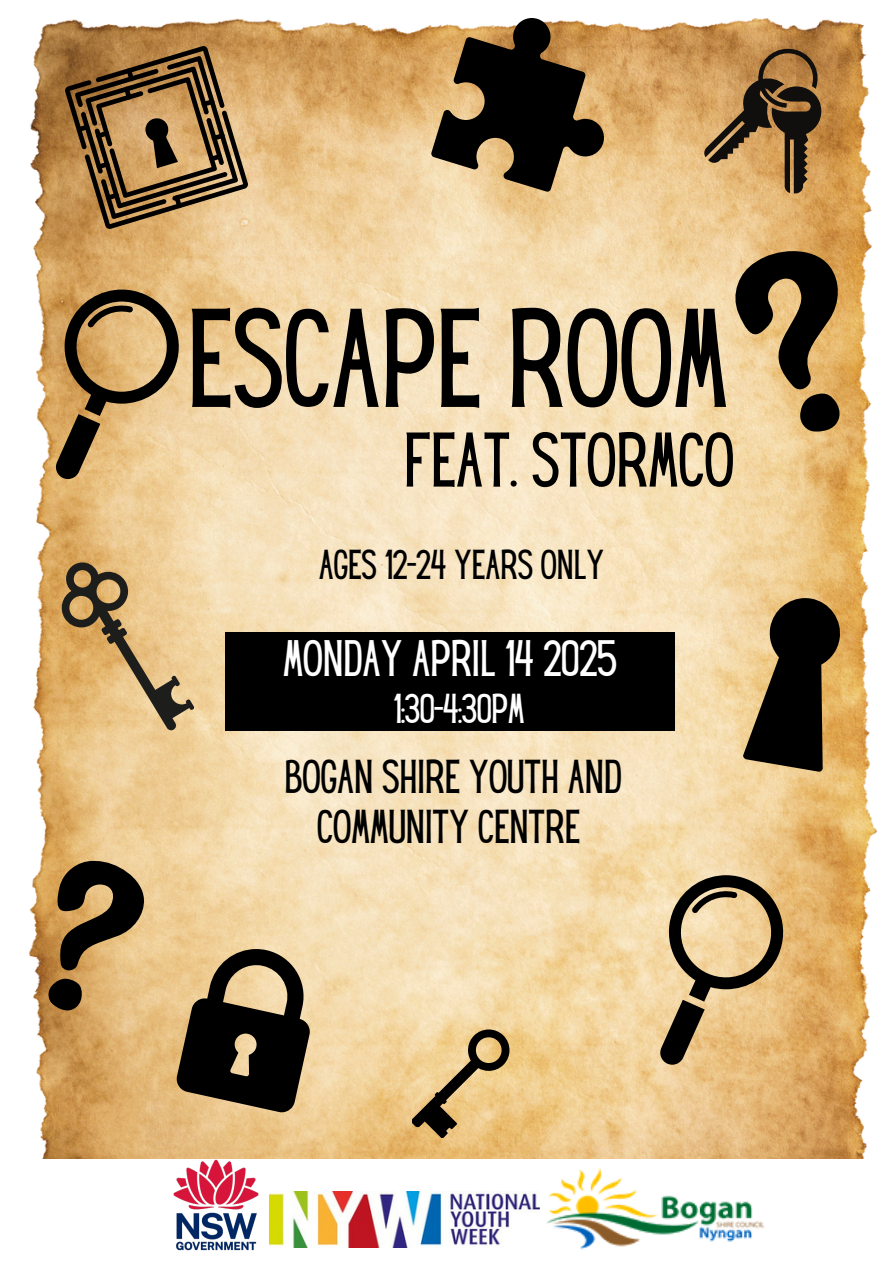
<style>
.page{position:relative;width:894px;height:1264px;background:#fff}
.page>*{position:absolute;margin:0;border:0;box-sizing:border-box;transform-origin:0 0}
.t1{font:122.7px "Hey Gotcha";color:#000}
.t2{font:67.5px "Hey Gotcha";color:#000}
.t3{font:44.85px "Hey Gotcha";color:#fff}
.t4{font:41.55px "Hey Gotcha";color:#000}
.t5{font:36.6px "Hey Gotcha";color:#000}
.t6{font:36.6px "Hey Gotcha";color:#fff}
</style>
<div class="page">
<img style="left:30px;top:18px;width:846px;height:1140px">
<svg style="left:57px;top:860px;width:87px;height:110px;background:#6c5839"></svg>
<svg style="left:48px;top:978px;width:34px;height:32px"></svg>
<svg style="left:55px;top:289px;width:124px;height:190px;background:#aa8b5d"></svg>
<svg style="left:62px;top:562px;width:132px;height:168px;background:#c4a470"></svg>
<svg style="left:177px;top:949px;width:133px;height:163px;background:#5f523d"></svg>
<svg style="left:64px;top:46px;width:184px;height:183px;background:#937246"></svg>
<img style="left:166px;top:1151px;width:99px;height:100px">
<svg style="left:411px;top:1029px;width:98px;height:109px;background:#bda270"></svg>
<svg style="left:431px;top:18px;width:172px;height:174px;background:#6c5a3e"></svg>
<div style="left:225px;top:632px;width:449px;height:99px;background:#000"></div>
<svg style="left:659px;top:875px;width:124px;height:189px;background:#b39a70"></svg>
<svg style="left:743px;top:598px;width:96px;height:173px;background:#5b4c33"></svg>
<svg style="left:703px;top:48px;width:118px;height:145px;background:#987446"></svg>
<svg style="left:735px;top:251px;width:104px;height:180px;background:#836f4e"></svg>
<img style="left:269px;top:1191px;width:270px;height:56px">
<img style="left:546px;top:1168px;width:219px;height:82px">
<p class="t1" style="left:187px;top:309px;width:542px">ESCAPE ROOM</p>
<h1 class="t2" style="left:404px;top:432px;width:331px">FEAT. STORMCO</h1>
<h3 class="t5" style="left:318px;top:549px;width:287px">AGES 12-24 YEARS ONLY</h3>
<h3 class="t3" style="left:283px;top:640px;width:335px">MONDAY APRIL 14 2025</h3>
<p class="t6" style="left:393px;top:693px;width:132px">1:30-4:30PM</p>
<h2 class="t4" style="left:284px;top:760px;width:338px">BOGAN SHIRE YOUTH AND</h2>
<p class="t4" style="left:317px;top:809px;width:264px">COMMUNITY CENTRE</p>
</div>
